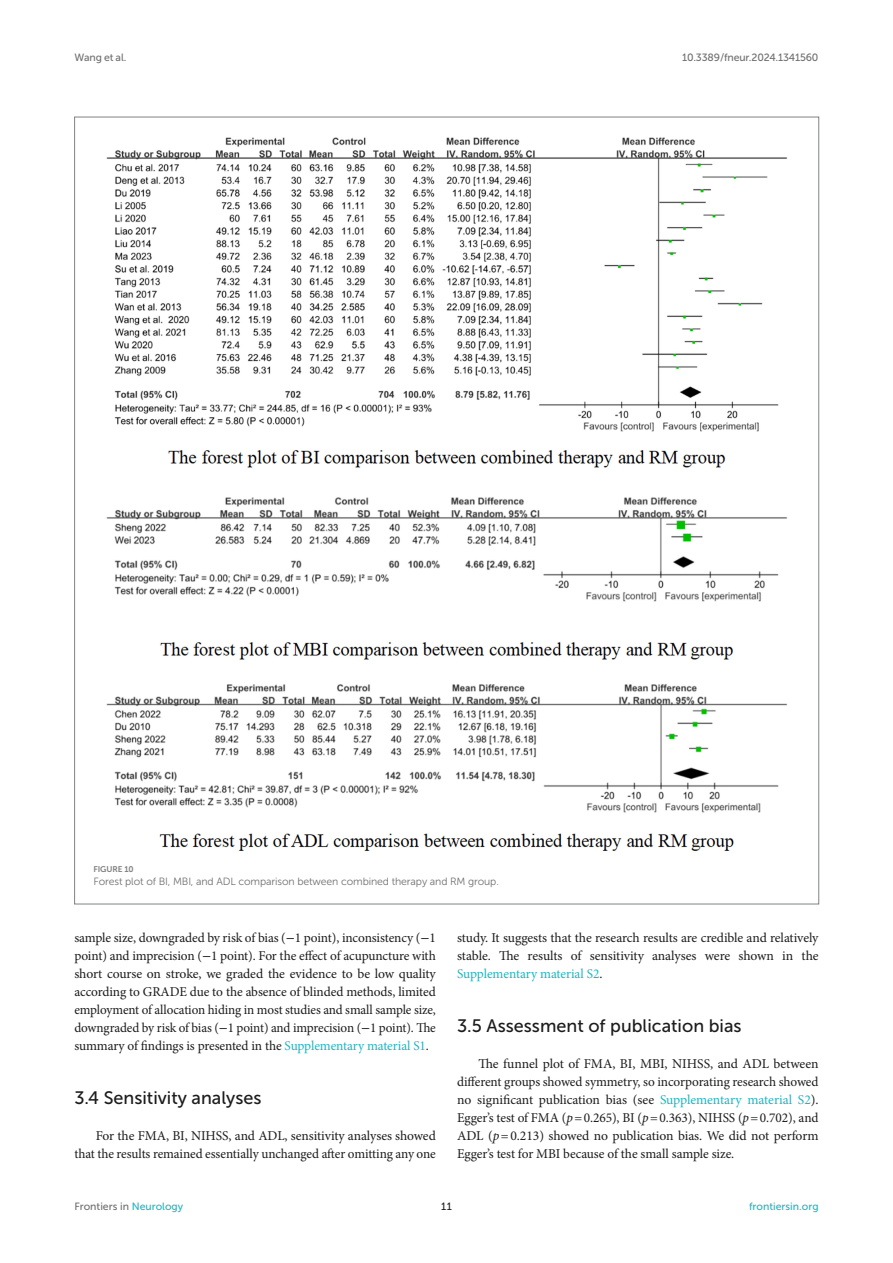
<style>
.page{position:relative;width:893px;height:1263px;background:#fff}
.page>*{position:absolute;margin:0;border:0;box-sizing:border-box;transform-origin:0 0}
.HEAD_2{font:18px "Museo Sans 500";color:#1b1c1b}
.TEXT_FLUSH{font:13.5px/18px "Minion Pro";letter-spacing:-.01em;color:#1b1c1b;text-align:justify}
.TEXT{font:13.5px/18px "Minion Pro";letter-spacing:-.01em;color:#1b1c1b;text-align:justify}
.FIG_LEG{font:10.5px "Museo Sans 300";letter-spacing:-.01em;color:#706f70}
.t1{font:10.5px "Museo Sans 500";letter-spacing:-.015em;color:#706f70}
.t2{font:10.5px "Museo Sans 500";color:#1db5c3}
.t3{font:10.5px "Museo Sans 500";color:#1b1c1b}
.FIG_HD{font:8.25px "Museo Sans 700";letter-spacing:-.01em;color:#7e7f7f}
.s1{font-family:"STIX General"}
.s2{color:#1db5c3}
.s3{font-style:italic}
</style>
<div class="page">
<img style="left:106px;top:137px;width:682px;height:714px">
<p class="t1" style="left:74px;top:51px;width:53px">Wang et al.</p>
<p class="t1" style="left:682px;top:51px;width:138px">10.3389/fneur.2024.1341560</p>
<p class="FIG_HD" style="left:94px;top:864px;width:42px">FIGURE 10</p>
<p class="FIG_LEG" style="left:94px;top:876px;width:407px">Forest plot of BI, MBI, and ADL comparison between combined therapy and RM group.</p>
<p class="TEXT" style="left:74px;top:929px;width:363px">sample size, downgraded by risk of bias (<span class="s1">−</span>1 point), inconsistency (<span class="s1">−</span>1 point) and imprecision (<span class="s1">−</span>1 point). For the effect of acupuncture with short course on stroke, we graded the evidence to be low quality according to GRADE due to the absence of blinded methods, limited employment of allocation hiding in most studies and small sample size, downgraded by risk of bias (<span class="s1">−</span>1 point) and imprecision (<span class="s1">−</span>1 point). The summary of findings is presented in the <span class="s2">Supplementary material S1</span>.</p>
<p class="HEAD_2" style="left:74px;top:1088px;width:189px">3.4 Sensitivity analyses</p>
<p class="TEXT_FLUSH" style="left:74px;top:1127px;width:363px;text-align:right">For the FMA, BI, NIHSS, and ADL, sensitivity analyses showed that the results remained essentially unchanged after omitting any one</p>
<p class="TEXT_FLUSH" style="left:457px;top:929px;width:363px">study. It suggests that the research results are credible and relatively stable. The results of sensitivity analyses were shown in the <span class="s2">Supplementary material S2</span>.</p>
<p class="HEAD_2" style="left:457px;top:1016px;width:286px">3.5 Assessment of publication bias</p>
<p class="TEXT_FLUSH" style="left:457px;top:1055px;width:363px;text-indent:21px">The funnel plot of FMA, BI, MBI, NIHSS, and ADL between different groups showed symmetry, so incorporating research showed no significant publication bias (see <span class="s2">Supplementary material S2</span>).<br>Egger’s test of FMA (<span class="s3">p</span>=0.265), BI (<span class="s3">p</span>=0.363), NIHSS (<span class="s3">p</span>=0.702), and ADL (<span class="s3">p</span>=0.213) showed no publication bias. We did not perform Egger’s test for MBI because of the small sample size.</p>
<p class="t1" style="left:74px;top:1200px;width:110px">Frontiers in <span class="s2">Neurology</span></p>
<p class="t3" style="left:441px;top:1200px;width:12px">11</p>
<p class="t2" style="left:749px;top:1200px;width:71px">frontiersin.org</p>
</div>
